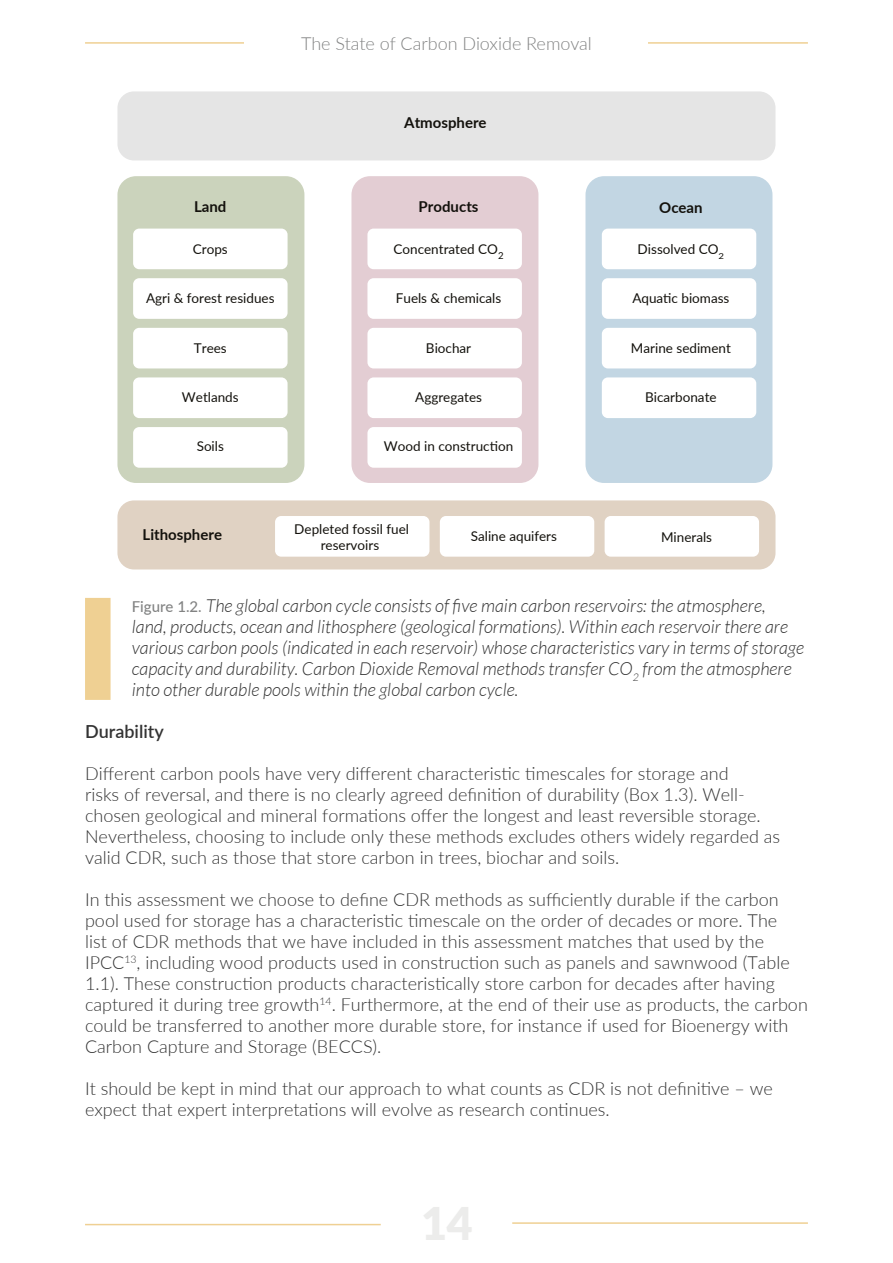
<style>
.page{position:relative;width:893px;height:1263px;background:#fff}
.page>*{position:absolute;margin:0;border:0;box-sizing:border-box;transform-origin:0 0}
.body_text{font:300 18px/21px "Lato";color:#333}
.figure_caption_body{font:italic 300 18px/21px "Lato";color:#333}
.t1{font:300 18px "Lato";color:#828383}
.Bold_text_body__belo{font:600 18px "Lato";color:#333}
.t2{font:700 15px "Lato";color:#13110c}
.t3{font:13.5px/16.2px "Lato";color:#13110c;text-align:center}
.s1{font-weight:500;font-style:normal;font-size:15px;color:#828383}
</style>
<div class="page">
<hr style="left:85px;top:1224px;width:296px;height:1px;background:#efd093">
<hr style="left:512px;top:1222px;width:296px;height:2px;background:#efd093">
<hr style="left:85px;top:42px;width:723px;height:2px;background:#efd093">
<div style="left:245px;top:33px;width:403px;height:21px;background:#fff"></div>
<div style="left:85px;top:598px;width:26px;height:102px;background:#efd093"></div>
<div style="left:351px;top:176px;width:187px;height:307px;background:#e3cdd3;border-radius:19px"></div>
<div style="left:585px;top:176px;width:187px;height:307px;background:#c2d6e3;border-radius:19px"></div>
<div style="left:117px;top:500px;width:658px;height:69px;background:#e0d2c3;border-radius:17px"></div>
<div style="left:117px;top:91px;width:658px;height:69px;background:#e5e5e5;border-radius:17px"></div>
<div style="left:117px;top:176px;width:187px;height:307px;background:#cbd3bc;border-radius:19px"></div>
<div style="left:133px;top:229px;width:155px;height:40px;background:#fff;border-radius:6px"></div>
<div style="left:133px;top:278px;width:155px;height:41px;background:#fff;border-radius:6px"></div>
<div style="left:133px;top:328px;width:155px;height:40px;background:#fff;border-radius:6px"></div>
<div style="left:133px;top:377px;width:155px;height:41px;background:#fff;border-radius:6px"></div>
<div style="left:133px;top:427px;width:155px;height:41px;background:#fff;border-radius:6px"></div>
<div style="left:367px;top:229px;width:155px;height:40px;background:#fff;border-radius:6px"></div>
<div style="left:367px;top:278px;width:155px;height:41px;background:#fff;border-radius:6px"></div>
<div style="left:367px;top:328px;width:155px;height:40px;background:#fff;border-radius:6px"></div>
<div style="left:367px;top:377px;width:155px;height:41px;background:#fff;border-radius:6px"></div>
<div style="left:367px;top:427px;width:155px;height:41px;background:#fff;border-radius:6px"></div>
<div style="left:275px;top:516px;width:154px;height:41px;background:#fff;border-radius:6px"></div>
<div style="left:440px;top:516px;width:154px;height:41px;background:#fff;border-radius:6px"></div>
<div style="left:605px;top:516px;width:154px;height:41px;background:#fff;border-radius:6px"></div>
<div style="left:602px;top:229px;width:154px;height:40px;background:#fff;border-radius:6px"></div>
<div style="left:602px;top:278px;width:154px;height:41px;background:#fff;border-radius:6px"></div>
<div style="left:602px;top:328px;width:154px;height:40px;background:#fff;border-radius:6px"></div>
<div style="left:602px;top:377px;width:154px;height:41px;background:#fff;border-radius:6px"></div>
<p class="t1" style="left:301px;top:31px;width:292px">The State of Carbon Dioxide Removal</p>
<p class="t2" style="left:404px;top:112px;width:84px">Atmosphere</p>
<p class="t2" style="left:194px;top:196px;width:34px">Land</p>
<p class="t2" style="left:419px;top:196px;width:61px">Products</p>
<p class="t3" style="left:193px;top:240px;width:36px">Crops</p>
<p class="t3" style="left:146px;top:290px;width:130px">Agri &amp; forest residues</p>
<p class="t3" style="left:194px;top:339px;width:34px">Trees</p>
<p class="t3" style="left:182px;top:388px;width:58px">Wetlands</p>
<p class="t3" style="left:197px;top:438px;width:29px">Soils</p>
<p class="t3" style="left:393px;top:240px;width:112px">Concentrated CO<sub>2</sub></p>
<p class="t3" style="left:396px;top:290px;width:107px">Fuels &amp; chemicals</p>
<p class="t3" style="left:426px;top:339px;width:47px">Biochar</p>
<p class="t3" style="left:415px;top:388px;width:68px">Aggregates</p>
<p class="t3" style="left:384px;top:438px;width:131px">Wood in construction</p>
<p class="t2" style="left:659px;top:196px;width:45px">Ocean</p>
<p class="t3" style="left:638px;top:240px;width:88px">Dissolved CO<sub>2</sub></p>
<p class="t3" style="left:632px;top:290px;width:99px">Aquatic biomass</p>
<p class="t3" style="left:631px;top:339px;width:101px">Marine sediment</p>
<p class="t3" style="left:645px;top:388px;width:73px">Bicarbonate</p>
<p class="t2" style="left:143px;top:523px;width:81px">Lithosphere</p>
<p class="t3" style="left:294px;top:520px;width:116px">Depleted fossil fuel reservoirs</p>
<p class="t3" style="left:471px;top:527px;width:88px">Saline aquifers</p>
<p class="t3" style="left:661px;top:528px;width:53px">Minerals</p>
<p class="figure_caption_body" style="left:132px;top:596px;width:674px"><span class="s1">Figure 1.2.</span> The global carbon cycle consists of five main carbon reservoirs: the atmosphere, land, products, ocean and lithosphere (geological formations). Within each reservoir there are various carbon pools (indicated in each reservoir) whose characteristics vary in terms of storage capacity and durability. Carbon Dioxide Removal methods transfer CO<sub>2</sub> from the atmosphere into other durable pools within the global carbon cycle.</p>
<p class="Bold_text_body__belo" style="left:85px;top:719px;width:80px">Durability</p>
<p class="body_text" style="left:85px;top:763px;width:697px">Different carbon pools have very different characteristic timescales for storage and<br>risks of reversal, and there is no clearly agreed definition of durability (Box 1.3). Well&shy;chosen geological and mineral formations offer the longest and least reversible storage.<br>Nevertheless, choosing to include only these methods excludes others widely regarded as valid CDR, such as those that store carbon in trees, biochar and soils.</p>
<p class="body_text" style="left:85px;top:889px;width:724px">In this assessment we choose to define CDR methods as sufficiently durable if the carbon pool used for storage has a characteristic timescale on the order of decades or more. The<br>list of CDR methods that we have included in this assessment matches that used by the IPCC<sup>13</sup>, including wood products used in construction such as panels and sawnwood (Table 1.1). These construction products characteristically store carbon for decades after having captured it during tree growth<sup>14</sup>. Furthermore, at the end of their use as products, the carbon could be transferred to another more durable store, for instance if used for Bioenergy with Carbon Capture and Storage (BECCS).</p>
<p class="body_text" style="left:85px;top:1078px;width:689px">It should be kept in mind that our approach to what counts as CDR is not definitive – we expect that expert interpretations will evolve as research continues.</p>
</div>
